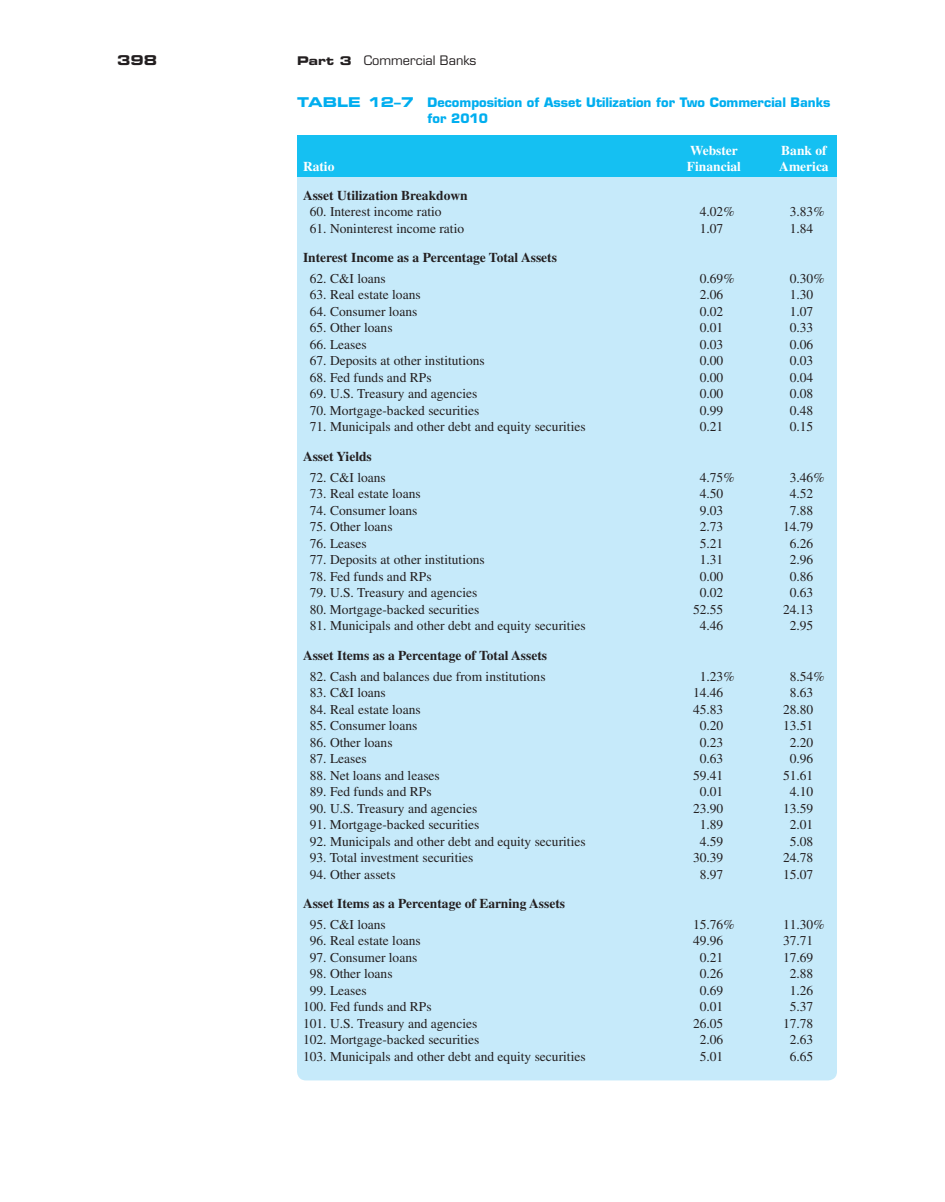
<style>
.page{position:relative;width:945px;height:1202px;background:#fff}
.page>*{position:absolute;margin:0;border:0;box-sizing:border-box;transform-origin:0 0}
.t1{font:13.5px "Times";color:#231f20}
.t2{font:700 13.5px "Times";color:#231f20}
.t3{font:700 13.5px "Times";color:#fff}
.t4{font:13.5px "Eurostile Bold Extended Two";color:#231f20}
.t5{font:700 12.75px/16.5px "Eurostile";color:#00aeef}
.t6{font:12.75px "Eurostile";color:#231f20}
.s1{font-family:"Eurostile Bold Extended Two";font-size:12px}
.s2{font-family:"Eurostile Bold Extended Two";font-weight:400;font-size:13.5px}
</style>
<div class="page">
<div style="left:297px;top:168px;width:540px;height:912px;background:#c6eafa;border-radius:9px"></div>
<div style="left:297px;top:136px;width:540px;height:41px;background:#15c0f2"></div>
<p class="t4" style="left:117px;top:55px;width:42px">398</p>
<p class="t6" style="left:297px;top:55px;width:181px"><span class="s1">Part 3</span> Commercial Banks</p>
<p class="t5" style="left:428px;top:95px;width:405px;text-indent:-131px"><span class="s2">TABLE 12–7</span> Decomposition of Asset Utilization for Two Commercial Banks for 2010</p>
<p class="t3" style="left:690px;top:145px;width:49px">Webster</p>
<p class="t3" style="left:781px;top:145px;width:47px">Bank of</p>
<p class="t3" style="left:303px;top:162px;width:33px">Ratio</p>
<p class="t3" style="left:687px;top:162px;width:56px">Financial</p>
<p class="t3" style="left:779px;top:162px;width:51px">America</p>
<p class="t2" style="left:303px;top:190px;width:166px">Asset Utilization Breakdown</p>
<p class="t1" style="left:310px;top:207px;width:133px">60. Interest income ratio</p>
<p class="t1" style="left:700px;top:207px;width:36px">4.02%</p>
<p class="t1" style="left:790px;top:207px;width:36px">3.83%</p>
<p class="t1" style="left:310px;top:223px;width:156px">61. Noninterest income ratio</p>
<p class="t1" style="left:700px;top:223px;width:25px">1.07</p>
<p class="t1" style="left:790px;top:223px;width:25px">1.84</p>
<p class="t2" style="left:303px;top:252px;width:256px">Interest Income as a Percentage Total Assets</p>
<p class="t1" style="left:310px;top:273px;width:78px">62. C&amp;I loans</p>
<p class="t1" style="left:700px;top:273px;width:36px">0.69%</p>
<p class="t1" style="left:790px;top:273px;width:36px">0.30%</p>
<p class="t1" style="left:310px;top:290px;width:112px">63. Real estate loans</p>
<p class="t1" style="left:700px;top:290px;width:25px">2.06</p>
<p class="t1" style="left:790px;top:290px;width:25px">1.30</p>
<p class="t1" style="left:310px;top:306px;width:109px">64. Consumer loans</p>
<p class="t1" style="left:700px;top:306px;width:25px">0.02</p>
<p class="t1" style="left:790px;top:306px;width:25px">1.07</p>
<p class="t1" style="left:310px;top:323px;width:84px">65. Other loans</p>
<p class="t1" style="left:700px;top:323px;width:25px">0.01</p>
<p class="t1" style="left:790px;top:323px;width:25px">0.33</p>
<p class="t1" style="left:310px;top:339px;width:58px">66. Leases</p>
<p class="t1" style="left:700px;top:339px;width:25px">0.03</p>
<p class="t1" style="left:790px;top:339px;width:25px">0.06</p>
<p class="t1" style="left:310px;top:356px;width:177px">67. Deposits at other institutions</p>
<p class="t1" style="left:700px;top:356px;width:25px">0.00</p>
<p class="t1" style="left:790px;top:356px;width:25px">0.03</p>
<p class="t1" style="left:310px;top:372px;width:123px">68. Fed funds and RPs</p>
<p class="t1" style="left:700px;top:372px;width:25px">0.00</p>
<p class="t1" style="left:790px;top:372px;width:25px">0.04</p>
<p class="t1" style="left:310px;top:389px;width:169px">69. U.S. Treasury and agencies</p>
<p class="t1" style="left:700px;top:389px;width:25px">0.00</p>
<p class="t1" style="left:790px;top:389px;width:25px">0.08</p>
<p class="t1" style="left:310px;top:405px;width:171px">70. Mortgage-backed securities</p>
<p class="t1" style="left:700px;top:405px;width:25px">0.99</p>
<p class="t1" style="left:790px;top:405px;width:25px">0.48</p>
<p class="t1" style="left:310px;top:422px;width:277px">71. Municipals and other debt and equity securities</p>
<p class="t1" style="left:700px;top:422px;width:25px">0.21</p>
<p class="t1" style="left:790px;top:422px;width:25px">0.15</p>
<p class="t2" style="left:303px;top:451px;width:70px">Asset Yields</p>
<p class="t1" style="left:310px;top:472px;width:78px">72. C&amp;I loans</p>
<p class="t1" style="left:700px;top:472px;width:36px">4.75%</p>
<p class="t1" style="left:790px;top:472px;width:36px">3.46%</p>
<p class="t1" style="left:310px;top:489px;width:112px">73. Real estate loans</p>
<p class="t1" style="left:700px;top:489px;width:25px">4.50</p>
<p class="t1" style="left:790px;top:489px;width:25px">4.52</p>
<p class="t1" style="left:310px;top:505px;width:109px">74. Consumer loans</p>
<p class="t1" style="left:700px;top:505px;width:25px">9.03</p>
<p class="t1" style="left:790px;top:505px;width:25px">7.88</p>
<p class="t1" style="left:310px;top:522px;width:84px">75. Other loans</p>
<p class="t1" style="left:700px;top:522px;width:25px">2.73</p>
<p class="t1" style="left:783px;top:522px;width:32px">14.79</p>
<p class="t1" style="left:310px;top:538px;width:58px">76. Leases</p>
<p class="t1" style="left:700px;top:538px;width:25px">5.21</p>
<p class="t1" style="left:790px;top:538px;width:25px">6.26</p>
<p class="t1" style="left:310px;top:555px;width:177px">77. Deposits at other institutions</p>
<p class="t1" style="left:700px;top:555px;width:25px">1.31</p>
<p class="t1" style="left:790px;top:555px;width:25px">2.96</p>
<p class="t1" style="left:310px;top:571px;width:123px">78. Fed funds and RPs</p>
<p class="t1" style="left:700px;top:571px;width:25px">0.00</p>
<p class="t1" style="left:790px;top:571px;width:25px">0.86</p>
<p class="t1" style="left:310px;top:588px;width:169px">79. U.S. Treasury and agencies</p>
<p class="t1" style="left:700px;top:588px;width:25px">0.02</p>
<p class="t1" style="left:790px;top:588px;width:25px">0.63</p>
<p class="t1" style="left:310px;top:604px;width:171px">80. Mortgage-backed securities</p>
<p class="t1" style="left:693px;top:604px;width:32px">52.55</p>
<p class="t1" style="left:783px;top:604px;width:32px">24.13</p>
<p class="t1" style="left:310px;top:621px;width:277px">81. Municipals and other debt and equity securities</p>
<p class="t1" style="left:700px;top:621px;width:25px">4.46</p>
<p class="t1" style="left:790px;top:621px;width:25px">2.95</p>
<p class="t2" style="left:303px;top:650px;width:246px">Asset Items as a Percentage of Total Assets</p>
<p class="t1" style="left:310px;top:671px;width:237px">82. Cash and balances due from institutions</p>
<p class="t1" style="left:700px;top:671px;width:36px">1.23%</p>
<p class="t1" style="left:790px;top:671px;width:36px">8.54%</p>
<p class="t1" style="left:310px;top:687px;width:78px">83. C&amp;I loans</p>
<p class="t1" style="left:693px;top:687px;width:32px">14.46</p>
<p class="t1" style="left:790px;top:687px;width:25px">8.63</p>
<p class="t1" style="left:310px;top:704px;width:112px">84. Real estate loans</p>
<p class="t1" style="left:693px;top:704px;width:32px">45.83</p>
<p class="t1" style="left:783px;top:704px;width:32px">28.80</p>
<p class="t1" style="left:310px;top:720px;width:109px">85. Consumer loans</p>
<p class="t1" style="left:700px;top:720px;width:25px">0.20</p>
<p class="t1" style="left:783px;top:720px;width:32px">13.51</p>
<p class="t1" style="left:310px;top:737px;width:84px">86. Other loans</p>
<p class="t1" style="left:700px;top:737px;width:25px">0.23</p>
<p class="t1" style="left:790px;top:737px;width:25px">2.20</p>
<p class="t1" style="left:310px;top:753px;width:58px">87. Leases</p>
<p class="t1" style="left:700px;top:753px;width:25px">0.63</p>
<p class="t1" style="left:790px;top:753px;width:25px">0.96</p>
<p class="t1" style="left:310px;top:770px;width:132px">88. Net loans and leases</p>
<p class="t1" style="left:693px;top:770px;width:32px">59.41</p>
<p class="t1" style="left:783px;top:770px;width:32px">51.61</p>
<p class="t1" style="left:310px;top:786px;width:123px">89. Fed funds and RPs</p>
<p class="t1" style="left:700px;top:786px;width:25px">0.01</p>
<p class="t1" style="left:790px;top:786px;width:25px">4.10</p>
<p class="t1" style="left:310px;top:803px;width:169px">90. U.S. Treasury and agencies</p>
<p class="t1" style="left:693px;top:803px;width:32px">23.90</p>
<p class="t1" style="left:783px;top:803px;width:32px">13.59</p>
<p class="t1" style="left:310px;top:819px;width:171px">91. Mortgage-backed securities</p>
<p class="t1" style="left:700px;top:819px;width:25px">1.89</p>
<p class="t1" style="left:790px;top:819px;width:25px">2.01</p>
<p class="t1" style="left:310px;top:836px;width:277px">92. Municipals and other debt and equity securities</p>
<p class="t1" style="left:700px;top:836px;width:25px">4.59</p>
<p class="t1" style="left:790px;top:836px;width:25px">5.08</p>
<p class="t1" style="left:310px;top:852px;width:165px">93. Total investment securities</p>
<p class="t1" style="left:693px;top:852px;width:32px">30.39</p>
<p class="t1" style="left:783px;top:852px;width:32px">24.78</p>
<p class="t1" style="left:310px;top:869px;width:87px">94. Other assets</p>
<p class="t1" style="left:700px;top:869px;width:25px">8.97</p>
<p class="t1" style="left:783px;top:869px;width:32px">15.07</p>
<p class="t2" style="left:303px;top:898px;width:264px">Asset Items as a Percentage of Earning Assets</p>
<p class="t1" style="left:310px;top:919px;width:78px">95. C&amp;I loans</p>
<p class="t1" style="left:693px;top:919px;width:43px">15.76%</p>
<p class="t1" style="left:783px;top:919px;width:43px">11.30%</p>
<p class="t1" style="left:310px;top:936px;width:112px">96. Real estate loans</p>
<p class="t1" style="left:693px;top:936px;width:32px">49.96</p>
<p class="t1" style="left:783px;top:936px;width:32px">37.71</p>
<p class="t1" style="left:310px;top:952px;width:109px">97. Consumer loans</p>
<p class="t1" style="left:700px;top:952px;width:25px">0.21</p>
<p class="t1" style="left:783px;top:952px;width:32px">17.69</p>
<p class="t1" style="left:310px;top:969px;width:84px">98. Other loans</p>
<p class="t1" style="left:700px;top:969px;width:25px">0.26</p>
<p class="t1" style="left:790px;top:969px;width:25px">2.88</p>
<p class="t1" style="left:310px;top:985px;width:58px">99. Leases</p>
<p class="t1" style="left:700px;top:985px;width:25px">0.69</p>
<p class="t1" style="left:790px;top:985px;width:25px">1.26</p>
<p class="t1" style="left:303px;top:1002px;width:130px">100. Fed funds and RPs</p>
<p class="t1" style="left:700px;top:1002px;width:25px">0.01</p>
<p class="t1" style="left:790px;top:1002px;width:25px">5.37</p>
<p class="t1" style="left:303px;top:1018px;width:176px">101. U.S. Treasury and agencies</p>
<p class="t1" style="left:693px;top:1018px;width:32px">26.05</p>
<p class="t1" style="left:783px;top:1018px;width:32px">17.78</p>
<p class="t1" style="left:303px;top:1035px;width:178px">102. Mortgage-backed securities</p>
<p class="t1" style="left:700px;top:1035px;width:25px">2.06</p>
<p class="t1" style="left:790px;top:1035px;width:25px">2.63</p>
<p class="t1" style="left:303px;top:1051px;width:284px">103. Municipals and other debt and equity securities</p>
<p class="t1" style="left:700px;top:1051px;width:25px">5.01</p>
<p class="t1" style="left:790px;top:1051px;width:25px">6.65</p>
</div>
